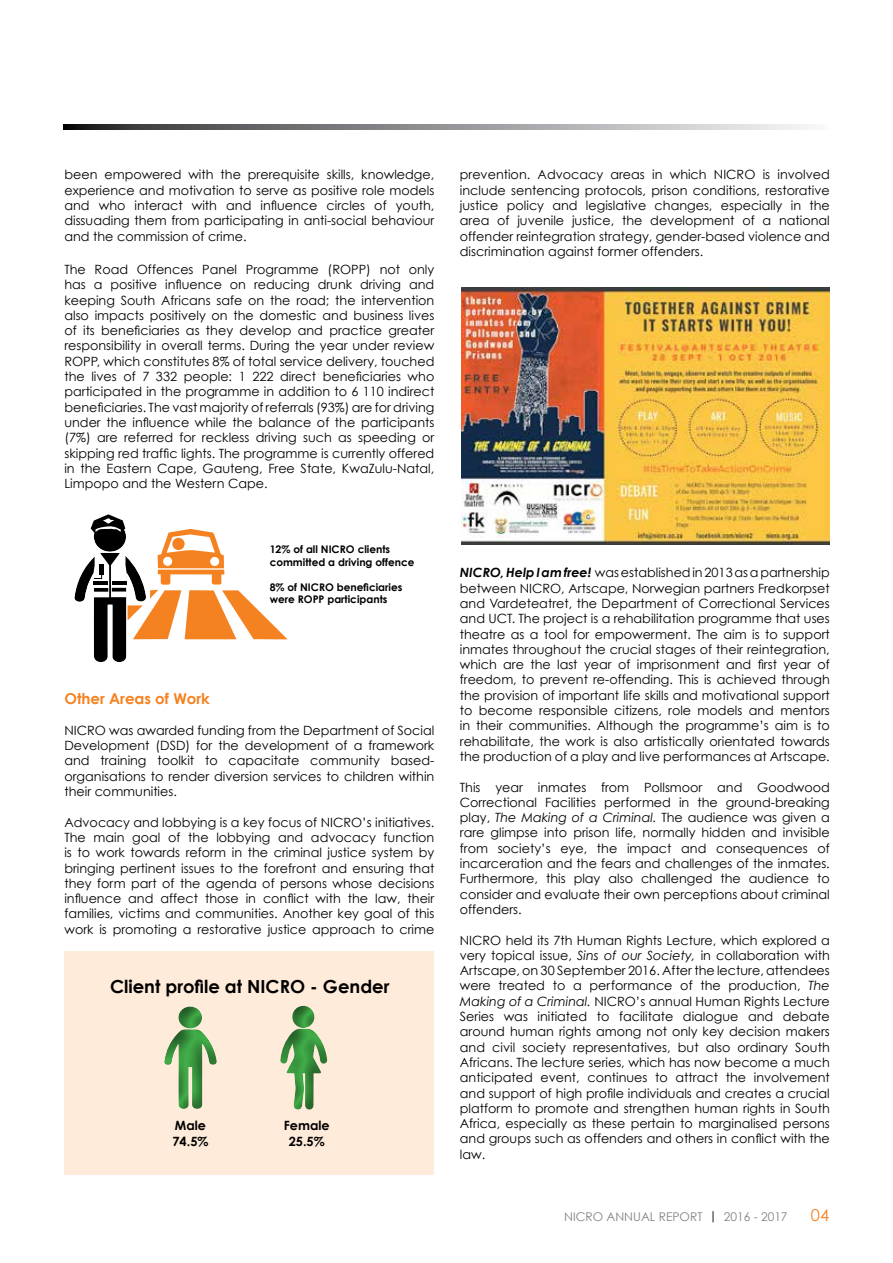
<style>
.page{position:relative;width:893px;height:1263px;background:#fff}
.page>*{position:absolute;margin:0;border:0;box-sizing:border-box;transform-origin:0 0}
.t1{font:700 18px "Century Gothic";color:#000}
.t2{font:16.5px "Century Gothic";color:#f58220}
.t3{font:700 15px "Century Gothic";color:#f58220}
.t4{font:12.75px/15.3px "Century Gothic";color:#000;text-align:justify}
.t5{font:700 12.75px/15.3px "Century Gothic";color:#000;text-align:center}
.t6{font:12px "Century Gothic";color:#808285}
.t7{font:700 10.5px/12.6px "Century Gothic";color:#000}
.s1{font-weight:700;font-style:italic}
.s2{font-style:italic}
.s3{color:#000}
</style>
<div class="page">
<div style="left:64px;top:951px;width:370px;height:224px;background:#ffebd9"></div>
<div style="left:277px;top:1003px;width:51px;height:108px;background:#000;opacity:.5"></div>
<div style="left:161px;top:1006px;width:56px;height:105px;background:#000;opacity:.5"></div>
<img style="left:461px;top:287px;width:369px;height:257px">
<svg style="left:64px;top:124px;width:745px;height:5px;background:#8e8f91"></svg>
<svg style="left:74px;top:514px;width:214px;height:148px"></svg>
<p class="t4" style="left:64px;top:167px;width:371px">been empowered with the prerequisite skills, knowledge, experience and motivation to serve as positive role models and who interact with and influence circles of youth, dissuading them from participating in anti-social behaviour and the commission of crime.</p>
<p class="t4" style="left:64px;top:261px;width:371px">The Road Offences Panel Programme (ROPP) not only has a positive influence on reducing drunk driving and keeping South Africans safe on the road; the intervention also impacts positively on the domestic and business lives of its beneficiaries as they develop and practice greater responsibility in overall terms. During the year under review ROPP, which constitutes 8% of total service delivery, touched the lives of 7 332 people: 1 222 direct beneficiaries who participated in the programme in addition to 6 110 indirect beneficiaries. The vast majority of referrals (93%) are for driving under the influence while the balance of the participants (7%) are referred for reckless driving such as speeding or skipping red traffic lights. The programme is currently offered in the Eastern Cape, Gauteng, Free State, KwaZulu-Natal, Limpopo and the Western Cape.</p>
<p class="t7" style="left:270px;top:543px;width:146px">12% of all NICRO clients committed a driving offence</p>
<p class="t7" style="left:270px;top:580px;width:134px">8% of NICRO beneficiaries were ROPP participants</p>
<p class="t3" style="left:64px;top:689px;width:147px">Other Areas of Work</p>
<p class="t4" style="left:64px;top:722px;width:371px">NICRO was awarded funding from the Department of Social Development (DSD) for the development of a framework and training toolkit to capacitate community based&shy;organisations to render diversion services to children within their communities.</p>
<p class="t4" style="left:64px;top:814px;width:371px">Advocacy and lobbying is a key focus of NICRO’s initiatives.<br>The main goal of the lobbying and advocacy function is to work towards reform in the criminal justice system by bringing pertinent issues to the forefront and ensuring that they form part of the agenda of persons whose decisions influence and affect those in conflict with the law, their families, victims and communities. Another key goal of this work is promoting a restorative justice approach to crime</p>
<h1 class="t1" style="left:110px;top:975px;width:281px">Client profile at NICRO - Gender</h1>
<p class="t5" style="left:172px;top:1118px;width:37px;text-align:left">Male<br>74.5%</p>
<p class="t5" style="left:284px;top:1118px;width:47px">Female<br>25.5%</p>
<p class="t4" style="left:460px;top:167px;width:371px">prevention. Advocacy areas in which NICRO is involved include sentencing protocols, prison conditions, restorative justice policy and legislative changes, especially in the area of juvenile justice, the development of a national offender reintegration strategy, gender-based violence and discrimination against former offenders.</p>
<p class="t4" style="left:460px;top:565px;width:371px"><span class="s1">NICRO, Help I am free!</span> was established in 2013 as a partnership between NICRO, Artscape, Norwegian partners Fredkorpset and Vardeteatret, the Department of Correctional Services and UCT. The project is a rehabilitation programme that uses theatre as a tool for empowerment. The aim is to support inmates throughout the crucial stages of their reintegration, which are the last year of imprisonment and first year of freedom, to prevent re-offending. This is achieved through the provision of important life skills and motivational support to become responsible citizens, role models and mentors in their communities. Although the programme’s aim is to rehabilitate, the work is also artistically orientated towards the production of a play and live performances at Artscape.</p>
<p class="t4" style="left:460px;top:779px;width:371px">This year inmates from Pollsmoor and Goodwood Correctional Facilities performed in the ground-breaking play, <span class="s2">The Making of a Criminal.</span> The audience was given a rare glimpse into prison life, normally hidden and invisible from society’s eye, the impact and consequences of incarceration and the fears and challenges of the inmates.<br>Furthermore, this play also challenged the audience to consider and evaluate their own perceptions about criminal offenders.</p>
<p class="t4" style="left:460px;top:932px;width:371px">NICRO held its 7th Human Rights Lecture, which explored a very topical issue, <span class="s2">Sins of our Society,</span> in collaboration with Artscape, on 30 September 2016. After the lecture, attendees were treated to a performance of the production, <span class="s2">The Making of a Criminal.</span> NICRO’s annual Human Rights Lecture Series was initiated to facilitate dialogue and debate around human rights among not only key decision makers and civil society representatives, but also ordinary South Africans. The lecture series, which has now become a much anticipated event, continues to attract the involvement and support of high profile individuals and creates a crucial platform to promote and strengthen human rights in South Africa, especially as these pertain to marginalised persons and groups such as offenders and others in conflict with the</p>
<p class="t6" style="left:564px;top:1210px;width:225px">NICRO ANNUAL REPORT <span class="s3">|</span> 2016 - 2017</p>
<p class="t2" style="left:811px;top:1205px;width:20px">04</p>
</div>
